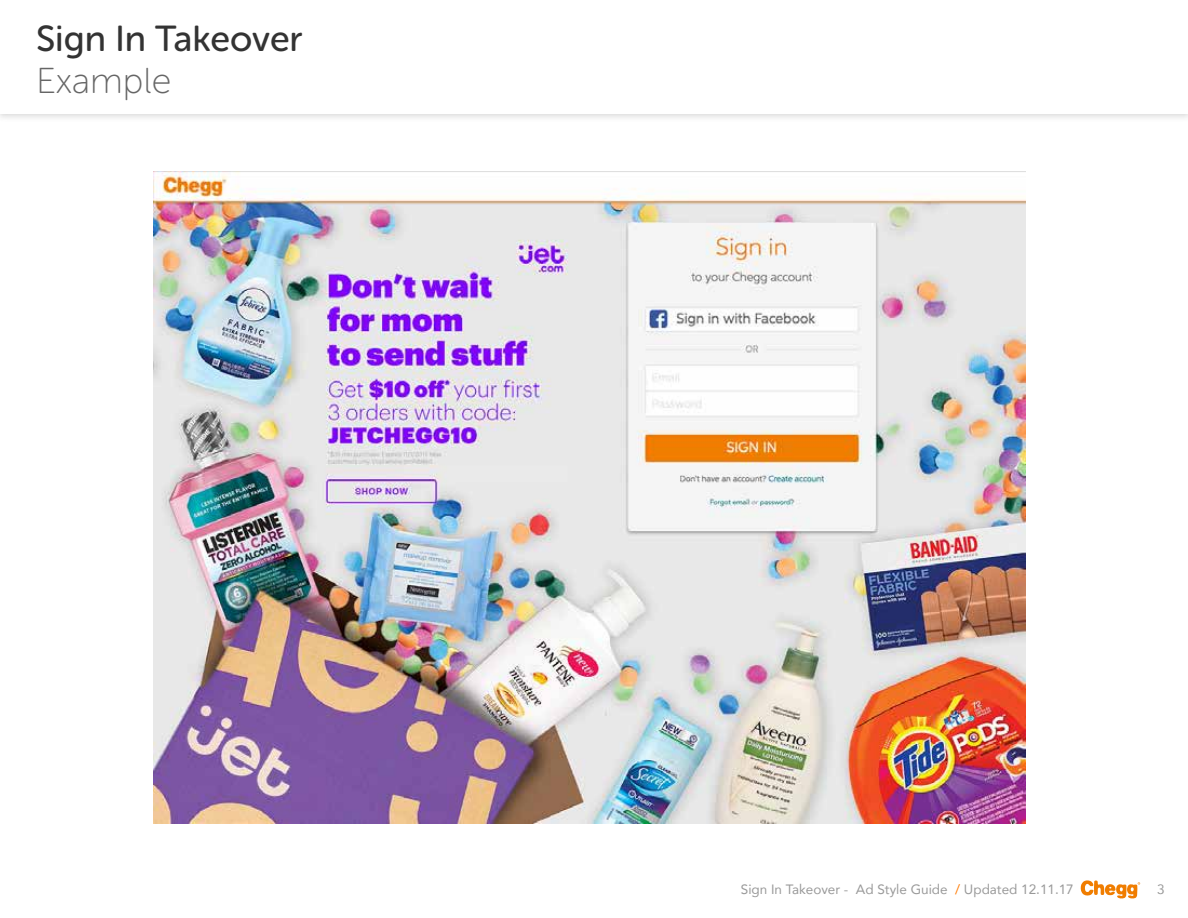
<style>
.page{position:relative;width:1188px;height:918px;background:#fff}
.page>*{position:absolute;margin:0;border:0;box-sizing:border-box;transform-origin:0 0}
.t1{font:36px "Museo Sans Rounded 500";letter-spacing:-.005em;color:#333}
.t2{font:36px "Museo Sans Rounded 100";color:#666}
.t3{font:13.5px "Avenir";color:#999}
.s1{color:#ff7a00}
</style>
<div class="page">
<svg style="left:1080px;top:880px;width:60px;height:19px"></svg>
<div style="left:0;top:0;width:1188px;height:122px;background:#ccc;opacity:.75"></div>
<div style="left:0;top:0;width:1188px;height:114px;background:#fff"></div>
<img style="left:153px;top:171px;width:872px;height:652px">
<h1 class="t1" style="left:36px;top:19px;width:268px">Sign In Takeover</h1>
<h1 class="t2" style="left:36px;top:61px;width:137px">Example</h1>
<p class="t3" style="left:741px;top:878px;width:334px">Sign In Takeover - Ad Style Guide <span class="s1">/</span> Updated 12.11.17</p>
<p class="t3" style="left:1157px;top:878px;width:9px">3</p>
</div>
